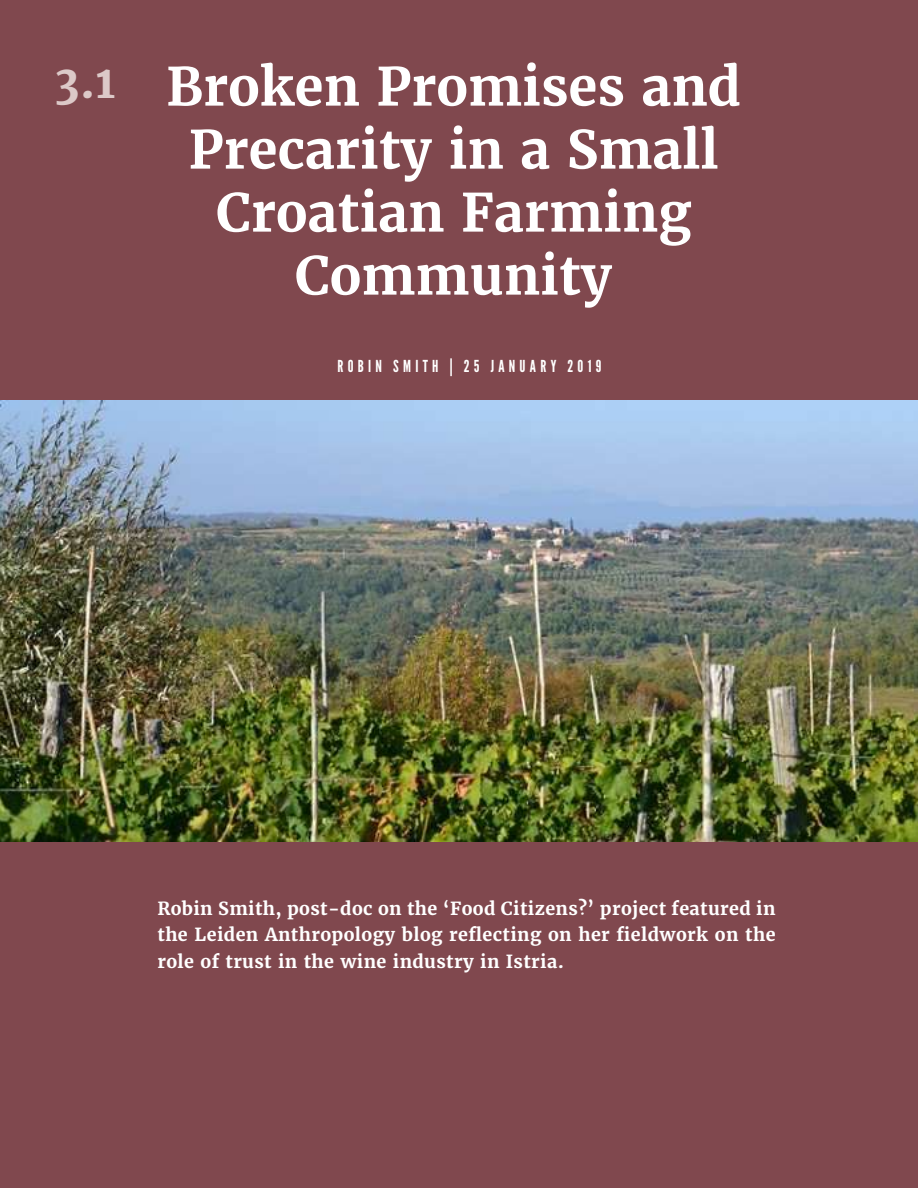
<style>
.page{position:relative;width:918px;height:1188px;background:#80484e}
.page>*{position:absolute;margin:0;border:0;box-sizing:border-box;transform-origin:0 0}
.t1{font:700 52.5px/63px "Merriweather";color:#fff;text-align:center}
.t2{font:700 45px "Merriweather";color:#dcc9c8}
.t3{font:700 18px/26.4px "Merriweather";letter-spacing:.02em;color:#fff;text-align:justify}
.t4{font:16.5px "League Gothic";letter-spacing:.26em;color:#fff}
</style>
<div class="page">
<img style="left:0;top:401px;width:918px;height:441px">
<h2 class="t2" style="left:54px;top:53px;width:63px">3.1</h2>
<h1 class="t1" style="left:166px;top:55px;width:576px">Broken Promises and<br>Precarity in a Small<br>Croatian Farming<br>Community</h1>
<p class="t4" style="left:337px;top:356px;width:266px">ROBIN SMITH | 25 JANUARY 2019</p>
<p class="t3" style="left:158px;top:895px;width:620px">Robin Smith, post-doc on the ‘Food Citizens?’ project featured in the Leiden Anthropology blog reflecting on her fieldwork on the role of trust in the wine industry in Istria.</p>
</div>
